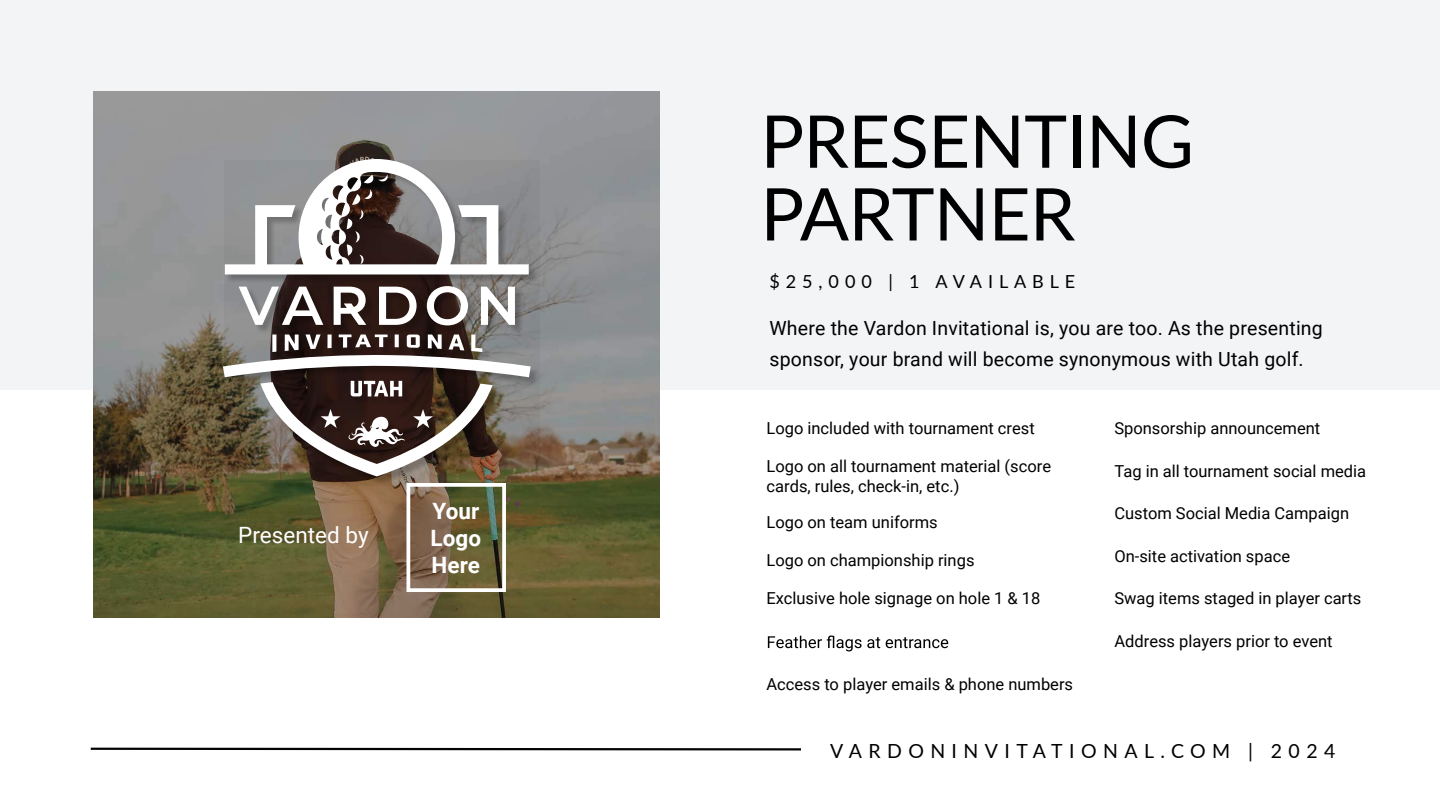
<style>
.page{position:relative;width:1440px;height:810px;background:#fff}
.page>*{position:absolute;margin:0;border:0;box-sizing:border-box;transform-origin:0 0}
.t1{font:72.75px/72.8px "Lato";letter-spacing:-.01em;color:#000}
.t2{font:700 22.5px/27px "Roboto";color:#fff;text-align:justify}
.t3{font:22.5px "Roboto";color:#fff}
.t4{font:19.5px/30.8px "Roboto";letter-spacing:.01em;color:#000}
.t5{font:19.5px "Lato";letter-spacing:.33em;color:#000}
.t6{font:18px "Lato";letter-spacing:.33em;color:#000}
.t7{font:16.5px/19.8px "Roboto";color:#000}
</style>
<div class="page">
<svg style="left:90px;top:747px;width:711px;height:4px"></svg>
<div style="left:0;top:0;width:1440px;height:389px;background:#f2f4f5"></div>
<svg style="left:94px;top:91px;width:566px;height:527px;background:#7a7766"></svg>
<svg style="left:768px;top:636px;width:180px;height:15px"></svg>
<svg style="left:224px;top:160px;width:316px;height:325px;background:#605851"></svg>
<svg style="left:225px;top:159px;width:304px;height:115px"></svg>
<svg style="left:239px;top:287px;width:84px;height:38px"></svg>
<svg style="left:334px;top:287px;width:32px;height:38px"></svg>
<svg style="left:379px;top:287px;width:38px;height:38px"></svg>
<svg style="left:427px;top:286px;width:41px;height:39px"></svg>
<svg style="left:481px;top:287px;width:34px;height:38px"></svg>
<svg style="left:223px;top:335px;width:308px;height:141px"></svg>
<div style="left:406px;top:483px;width:100px;height:109px;border:4px solid #fff"></div>
<h2 class="t3" style="left:238px;top:519px;width:132px">Presented by</h2>
<h2 class="t2" style="left:431px;top:496px;width:52px">Your Logo Here</h2>
<h1 class="t1" style="left:760px;top:102px;width:435px">PRESENTING<br>PARTNER</h1>
<p class="t6" style="left:770px;top:268px;width:307px">$25,000 | 1 AVAILABLE</p>
<p class="t4" style="left:769px;top:312px;width:555px">Where the Vardon Invitational is, you are too. As the presenting sponsor, your brand will become synonymous with Utah golf.</p>
<p class="t7" style="left:766px;top:417px;width:270px">Logo included with tournament crest</p>
<p class="t7" style="left:766px;top:455px;width:286px">Logo on all tournament material (score cards, rules, check-in, etc.)</p>
<p class="t7" style="left:767px;top:512px;width:173px">Logo on team uniforms</p>
<p class="t7" style="left:767px;top:549px;width:209px">Logo on championship rings</p>
<p class="t7" style="left:767px;top:587px;width:275px">Exclusive hole signage on hole 1 &amp; 18</p>
<p class="t7" style="left:766px;top:674px;width:308px">Access to player emails &amp; phone numbers</p>
<p class="t7" style="left:1114px;top:417px;width:207px">Sponsorship announcement</p>
<p class="t7" style="left:1114px;top:460px;width:253px">Tag in all tournament social media</p>
<p class="t7" style="left:1114px;top:503px;width:236px">Custom Social Media Campaign</p>
<p class="t7" style="left:1114px;top:546px;width:177px">On-site activation space</p>
<p class="t7" style="left:1114px;top:587px;width:249px">Swag items staged in player carts</p>
<p class="t7" style="left:1114px;top:631px;width:220px">Address players prior to event</p>
<p class="t5" style="left:830px;top:737px;width:507px">VARDONINVITATIONAL.COM | 2024</p>
</div>
